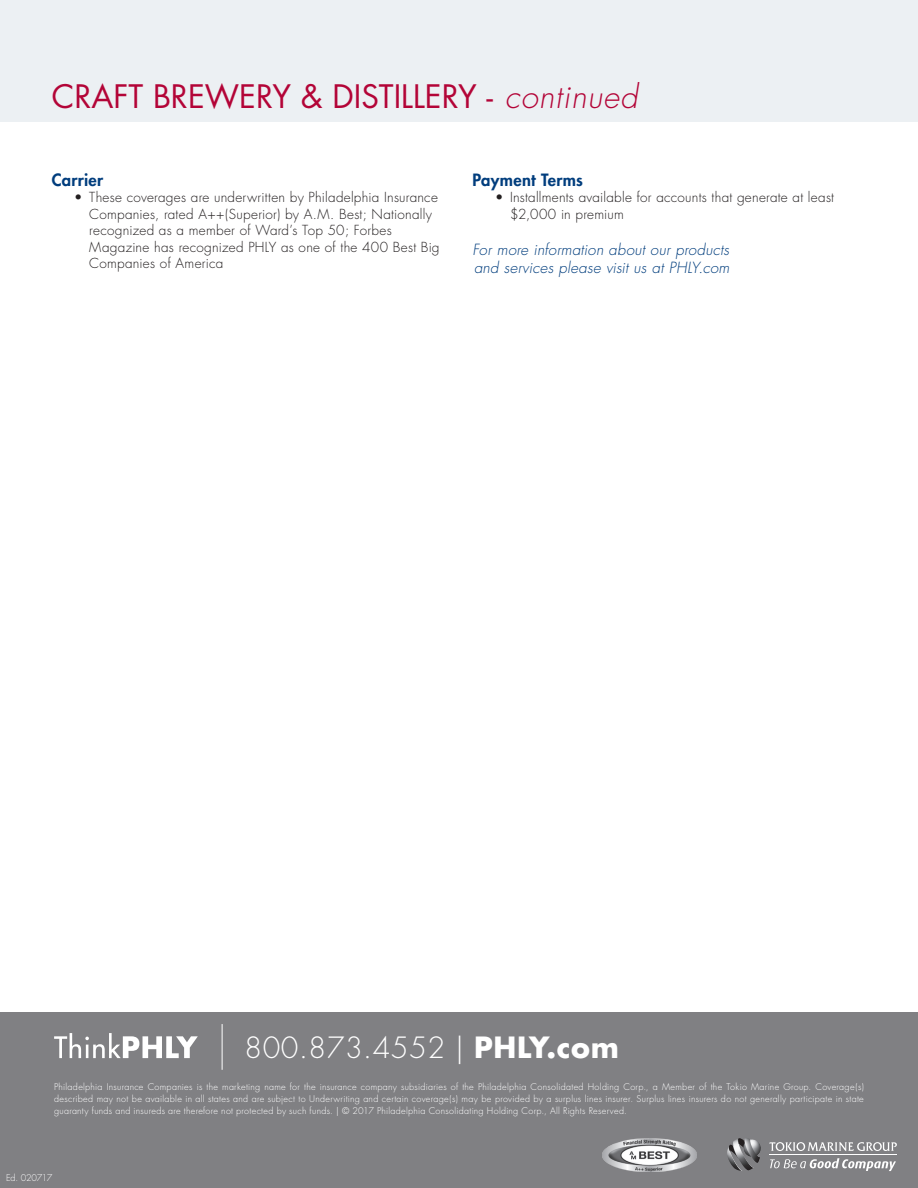
<style>
.page{position:relative;width:918px;height:1188px;background:#fff}
.page>*{position:absolute;margin:0;border:0;box-sizing:border-box;transform-origin:0 0}
.t1{font:31.5px "Futura";color:#b30437}
.t2{font:300 28.5px "Futura";letter-spacing:.02em;color:#fff}
.t3{font:800 16.5px "Futura";letter-spacing:.015em;color:#013d7d}
.t4{font:italic 300 15px/18px "Futura";letter-spacing:.015em;color:#013d7d}
.t5{font:300 13.5px/16.5px "Futura";letter-spacing:.02em;color:#231f20}
.t6{font:300 9px/12px "Futura";letter-spacing:.03em;color:#fff;text-align:justify}
.t7{font:300 9px "Futura";letter-spacing:-.03em;color:#fff}
.s1{font-weight:300;font-style:italic}
.s2{font-weight:700}
</style>
<div class="page">
<div style="left:0;top:0;width:918px;height:122px;background:#ecf0f3"></div>
<div style="left:0;top:1012px;width:918px;height:176px;background:#808083"></div>
<svg style="left:54px;top:1033px;width:144px;height:25px"></svg>
<svg style="left:769px;top:1142px;width:128px;height:9px"></svg>
<svg style="left:770px;top:1158px;width:126px;height:13px"></svg>
<hr style="left:769px;top:1155px;width:128px;height:1px;background:#fff">
<img style="left:727px;top:1138px;width:34px;height:33px">
<img style="left:603px;top:1138px;width:94px;height:33px">
<hr style="left:222px;top:1024px;width:1px;height:46px;background:#fff">
<p class="t1" style="left:52px;top:77px;width:588px">CRAFT BREWERY &amp; DISTILLERY - <span class="s1">continued</span></p>
<p class="t3" style="left:52px;top:169px;width:53px">Carrier</p>
<p class="t5" style="left:89px;top:189px;width:352px;text-indent:-15px">• These coverages are underwritten by Philadelphia Insurance Companies, rated A++(Superior) by A.M. Best; Nationally recognized as a member of Ward’s Top 50; Forbes Magazine has recognized PHLY as one of the 400 Best Big Companies of America</p>
<p class="t3" style="left:472px;top:169px;width:112px">Payment Terms</p>
<p class="t5" style="left:510px;top:189px;width:326px;text-indent:-15px">• Installments available for accounts that generate at least $2,000 in premium</p>
<p class="t4" style="left:472px;top:241px;width:258px">For more information about our products and services please visit us at PHLY.com</p>
<h2 class="t2" style="left:244px;top:1030px;width:376px">800.873.4552 | <span class="s2">PHLY.com</span></h2>
<p class="t6" style="left:54px;top:1081px;width:811px">Philadelphia Insurance Companies is the marketing name for the insurance company subsidiaries of the Philadelphia Consolidated Holding Corp., a Member of the Tokio Marine Group. Coverage(s) described may not be available in all states and are subject to Underwriting and certain coverage(s) may be provided by a surplus lines insurer. Surplus lines insurers do not generally participate in state guaranty funds and insureds are therefore not protected by such funds. | © 2017 Philadelphia Consolidating Holding Corp., All Rights Reserved.</p>
<p class="t7" style="left:6px;top:1173px;width:48px">Ed. 020717</p>
</div>
